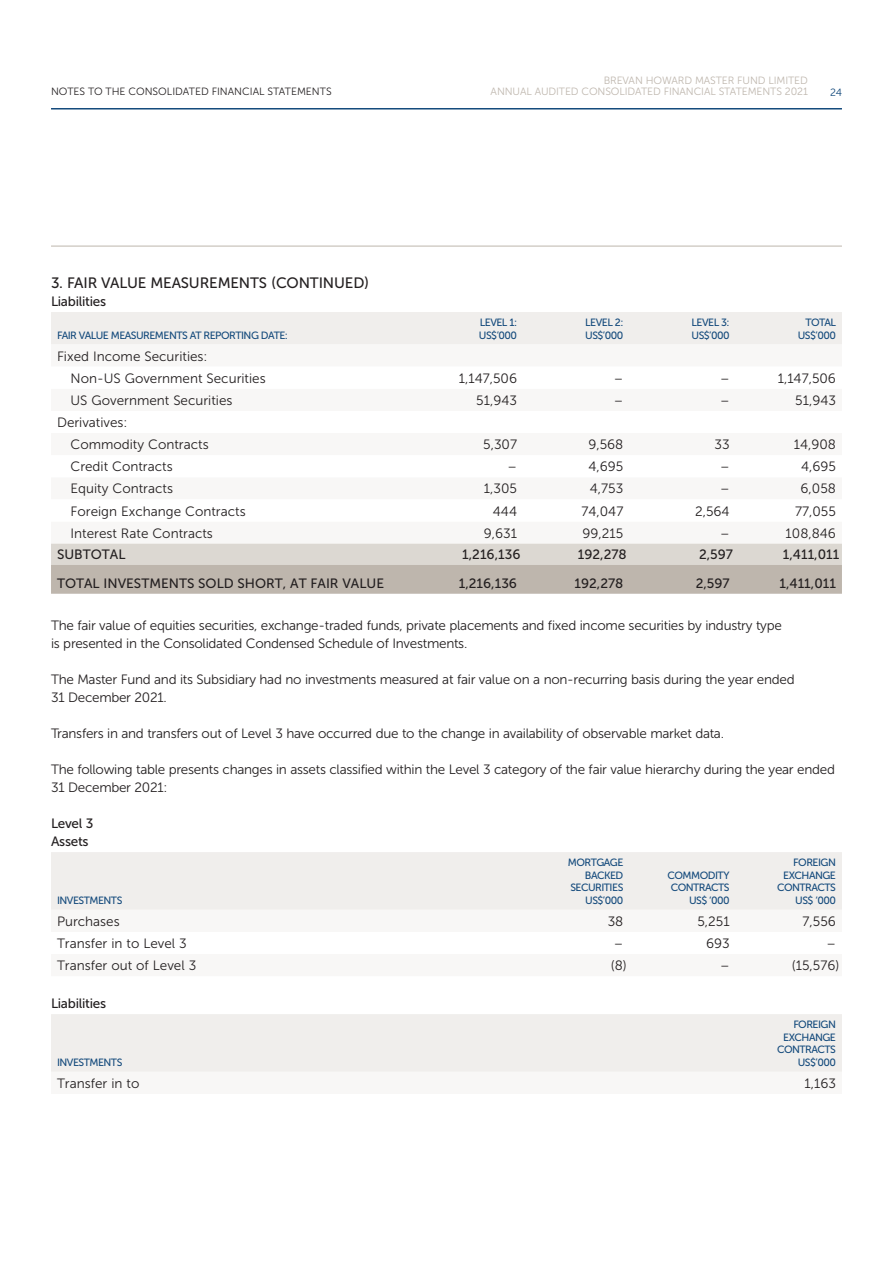
<style>
.page{position:relative;width:893px;height:1263px;background:#fff}
.page>*{position:absolute;margin:0;border:0;box-sizing:border-box;transform-origin:0 0}
.t1{font:15px "Museo Sans 500";letter-spacing:-.01em;color:#231f20}
.t2{font:13.5px/18px "Museo Sans 300";letter-spacing:-.02em;color:#231f20}
.t3{font:13.5px/22.2px "Museo Sans 300";color:#231f20}
.t4{font:13.5px "Museo Sans 500";color:#231f20}
.t5{font:13.5px/18px "Museo Sans 500";letter-spacing:-.02em;color:#231f20}
.t6{font:10.5px/12.6px "Museo Sans 500";letter-spacing:-.05em;color:#144a7c;text-align:right}
.t7{font:10.5px "Museo Sans 300";letter-spacing:-.01em;color:#beb6ad}
.t8{font:10.5px "Museo Sans 300";color:#231f20}
.t9{font:10.5px "Museo Sans 300";color:#144a7c}
</style>
<div class="page">
<hr style="left:51px;top:108px;width:791px;height:2px;background:#144a7c">
<hr style="left:51px;top:246px;width:791px;height:1px;background:#beb6ad">
<div style="left:51px;top:312px;width:791px;height:32px;background:#f0eeec"></div>
<svg style="left:51px;top:543px;width:791px;height:1px"></svg>
<svg style="left:51px;top:544px;width:791px;height:50px"></svg>
<div style="left:51px;top:852px;width:791px;height:58px;background:#f0eeec"></div>
<div style="left:51px;top:1014px;width:791px;height:58px;background:#f0eeec"></div>
<p class="t7" style="left:604px;top:75px;width:206px">BREVAN HOWARD MASTER FUND LIMITED</p>
<p class="t8" style="left:51px;top:86px;width:16px">Notes</p>
<p class="t8" style="left:88px;top:86px;width:25px">to the</p>
<p class="t8" style="left:128px;top:86px;width:16px">Consolidated</p>
<p class="t8" style="left:212px;top:86px;width:13px">Financial</p>
<p class="t8" style="left:267px;top:86px;width:14px">Statements</p>
<p class="t7" style="left:491px;top:86px;width:319px">ANNUAL AUDITED CONSOLIDATED FINANCIAL STATEMENTS 2021</p>
<p class="t9" style="left:830px;top:86px;width:13px">24</p>
<p class="t1" style="left:51px;top:275px;width:320px">3. FAIR VALUE MEASUREMENTS (CONTINUED)</p>
<p class="t5" style="left:51px;top:292px;width:57px">Liabilities</p>
<p class="t6" style="left:57px;top:329px;width:232px">FAIR VALUE MEASUREMENTS AT REPORTING DATE:</p>
<p class="t3" style="left:71px;top:345px;width:197px;text-indent:-14px">Fixed Income Securities:<br>Non-US Government Securities</p>
<p class="t6" style="left:479px;top:316px;width:40px;text-align:left">LEVEL 1:<br>US$’000</p>
<p class="t6" style="left:585px;top:316px;width:40px;text-align:left">LEVEL 2:<br>US$’000</p>
<p class="t6" style="left:691px;top:316px;width:40px;text-align:left">LEVEL 3:<br>US$’000</p>
<p class="t6" style="left:798px;top:316px;width:40px">TOTAL<br>US$’000</p>
<p class="t2" style="left:459px;top:369px;width:60px">1,147,506</p>
<p class="t2" style="left:614px;top:369px;width:11px">–</p>
<p class="t2" style="left:720px;top:369px;width:11px">–</p>
<p class="t2" style="left:778px;top:369px;width:60px">1,147,506</p>
<p class="t3" style="left:71px;top:389px;width:163px">US Government Securities</p>
<p class="t2" style="left:476px;top:391px;width:42px">51,943</p>
<p class="t2" style="left:614px;top:391px;width:11px">–</p>
<p class="t2" style="left:720px;top:391px;width:11px">–</p>
<p class="t2" style="left:795px;top:391px;width:42px">51,943</p>
<p class="t3" style="left:71px;top:411px;width:140px;text-indent:-14px">Derivatives:<br>Commodity Contracts</p>
<p class="t2" style="left:483px;top:436px;width:35px">5,307</p>
<p class="t2" style="left:588px;top:436px;width:37px">9,568</p>
<p class="t2" style="left:714px;top:436px;width:17px">33</p>
<p class="t2" style="left:794px;top:436px;width:44px">14,908</p>
<p class="t3" style="left:71px;top:456px;width:104px">Credit Contracts</p>
<p class="t2" style="left:507px;top:458px;width:11px">–</p>
<p class="t2" style="left:588px;top:458px;width:36px">4,695</p>
<p class="t2" style="left:720px;top:458px;width:11px">–</p>
<p class="t2" style="left:801px;top:458px;width:36px">4,695</p>
<p class="t3" style="left:71px;top:478px;width:104px">Equity Contracts</p>
<p class="t2" style="left:484px;top:480px;width:35px">1,305</p>
<p class="t2" style="left:590px;top:480px;width:35px">4,753</p>
<p class="t2" style="left:720px;top:480px;width:11px">–</p>
<p class="t2" style="left:801px;top:480px;width:37px">6,058</p>
<p class="t3" style="left:71px;top:500px;width:177px">Foreign Exchange Contracts</p>
<p class="t2" style="left:493px;top:502px;width:26px">444</p>
<p class="t2" style="left:581px;top:502px;width:43px">74,047</p>
<p class="t2" style="left:695px;top:502px;width:36px">2,564</p>
<p class="t2" style="left:795px;top:502px;width:42px">77,055</p>
<p class="t3" style="left:71px;top:522px;width:144px">Interest Rate Contracts</p>
<p class="t2" style="left:484px;top:524px;width:35px">9,631</p>
<p class="t2" style="left:583px;top:524px;width:42px">99,215</p>
<p class="t2" style="left:720px;top:524px;width:11px">–</p>
<p class="t2" style="left:786px;top:524px;width:52px">108,846</p>
<p class="t4" style="left:57px;top:547px;width:70px">SUBTOTAL</p>
<p class="t4" style="left:462px;top:547px;width:60px">1,216,136</p>
<p class="t4" style="left:578px;top:547px;width:50px">192,278</p>
<p class="t4" style="left:699px;top:547px;width:35px">2,597</p>
<p class="t4" style="left:783px;top:547px;width:58px">1,411,011</p>
<p class="t4" style="left:57px;top:576px;width:329px">TOTAL INVESTMENTS SOLD SHORT, AT FAIR VALUE</p>
<p class="t4" style="left:459px;top:576px;width:60px">1,216,136</p>
<p class="t4" style="left:574px;top:576px;width:50px">192,278</p>
<p class="t4" style="left:696px;top:576px;width:35px">2,597</p>
<p class="t4" style="left:779px;top:576px;width:58px">1,411,011</p>
<p class="t2" style="left:51px;top:616px;width:732px">The fair value of equities securities, exchange-traded funds, private placements and fixed income securities by industry type is presented in the Consolidated Condensed Schedule of Investments.</p>
<p class="t2" style="left:51px;top:670px;width:745px">The Master Fund and its Subsidiary had no investments measured at fair value on a non-recurring basis during the year ended<br>31 December 2021.</p>
<p class="t2" style="left:51px;top:724px;width:674px">Transfers in and transfers out of Level 3 have occurred due to the change in availability of observable market data.</p>
<p class="t2" style="left:51px;top:760px;width:785px">The following table presents changes in assets classified within the Level 3 category of the fair value hierarchy during the year ended<br>31 December 2021:</p>
<p class="t5" style="left:51px;top:814px;width:44px">Level 3<br>Assets</p>
<p class="t6" style="left:57px;top:894px;width:67px">INVESTMENTS</p>
<p class="t6" style="left:568px;top:856px;width:57px">MORTGAGE<br>BACKED<br>SECURITIES<br>US$’000</p>
<p class="t6" style="left:667px;top:869px;width:64px">COMMODITY<br>CONTRACTS<br>US$ ‘000</p>
<p class="t6" style="left:777px;top:856px;width:60px">FOREIGN<br>EXCHANGE<br>CONTRACTS<br>US$ ‘000</p>
<p class="t3" style="left:57px;top:910px;width:64px">Purchases</p>
<p class="t2" style="left:608px;top:912px;width:17px">38</p>
<p class="t2" style="left:697px;top:912px;width:34px">5,251</p>
<p class="t2" style="left:803px;top:912px;width:35px">7,556</p>
<p class="t3" style="left:57px;top:932px;width:131px">Transfer in to Level 3</p>
<p class="t2" style="left:614px;top:934px;width:11px">–</p>
<p class="t2" style="left:706px;top:934px;width:25px">693</p>
<p class="t2" style="left:826px;top:934px;width:11px">–</p>
<p class="t3" style="left:57px;top:954px;width:141px">Transfer out of Level 3</p>
<p class="t2" style="left:611px;top:957px;width:17px">(8)</p>
<p class="t2" style="left:720px;top:957px;width:11px">–</p>
<p class="t2" style="left:792px;top:957px;width:49px">(15,576)</p>
<p class="t5" style="left:51px;top:994px;width:57px">Liabilities</p>
<p class="t6" style="left:57px;top:1056px;width:67px">INVESTMENTS</p>
<p class="t6" style="left:777px;top:1018px;width:60px">FOREIGN<br>EXCHANGE<br>CONTRACTS<br>US$’000</p>
<p class="t3" style="left:57px;top:1072px;width:84px">Transfer in to</p>
<p class="t2" style="left:804px;top:1074px;width:33px">1,163</p>
</div>
